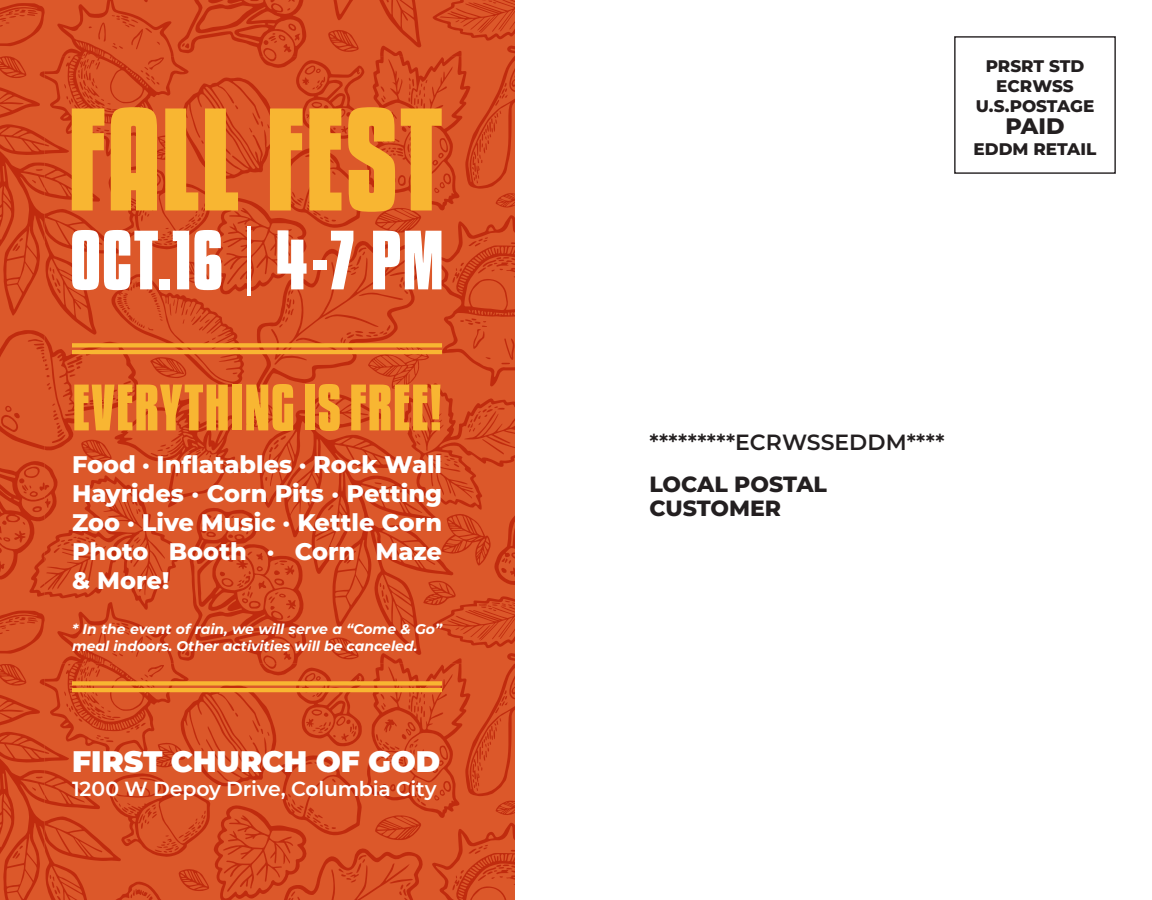
<style>
.page{position:relative;width:1152px;height:900px;background:#fff}
.page>*{position:absolute;margin:0;border:0;box-sizing:border-box;transform-origin:0 0}
.t1{font:700 129.2px "Kenyan Coffee Rg";letter-spacing:.005em;color:#f8b632}
.t2{font:700 74.2px "Kenyan Coffee Rg";color:#fff}
.t3{font:700 58px "Kenyan Coffee Rg";letter-spacing:.005em;color:#f8b632}
.t4{font:900 29.8px "Montserrat";letter-spacing:-.005em;color:#fff}
.t5{font:800 24px/28.8px "Montserrat";color:#fff;text-align:justify}
.t6{font:800 22.4px "Montserrat";color:#231f20}
.t7{font:600 22px "Montserrat";color:#231f20}
.t8{font:800 22px "Montserrat";color:#231f20}
.t9{font:600 20.4px "Montserrat";letter-spacing:-.01em;color:#fff}
.t10{font:800 16.8px "Montserrat";color:#231f20}
.t11{font:italic 700 14px/16.8px "Montserrat";color:#fff}
.s1{font-family:"Montserrat";font-weight:300}
.s2{font-style:inherit}
</style>
<div class="page">
<svg style="left:0;top:0;width:514px;height:900px;background:#d64f24"></svg>
<div style="left:954px;top:36px;width:162px;height:138px;border:1px solid #231f20"></div>
<svg style="left:72px;top:343px;width:370px;height:4px"></svg>
<hr style="left:72px;top:350px;width:370px;height:4px;background:#f8b632">
<div style="left:72px;top:681px;width:370px;height:5px;background:#f8b632"></div>
<hr style="left:72px;top:688px;width:370px;height:4px;background:#f8b632">
<p class="t1" style="left:67px;top:72px;width:378px">FALL FEST</p>
<p class="t2" style="left:70px;top:210px;width:376px">OCT.16 <span class="s1">|</span> 4-7 <span class="s2">PM</span></p>
<p class="t3" style="left:72px;top:368px;width:372px">EVERYTHING IS FREE!</p>
<p class="t5" style="left:72px;top:449px;width:372px">Food · Inflatables · Rock Wall Hayrides · Corn Pits · Petting Zoo · Live Music · Kettle Corn Photo Booth · Corn Maze &amp; More!</p>
<p class="t11" style="left:72px;top:620px;width:372px">* In the event of rain, we will serve a “Come &amp; Go” meal indoors. Other activities will be canceled.</p>
<p class="t4" style="left:72px;top:739px;width:370px">FIRST CHURCH OF GOD</p>
<p class="t9" style="left:72px;top:775px;width:366px">1200 W Depoy Drive, Columbia City</p>
<p class="t10" style="left:986px;top:53px;width:100px">PRSRT STD</p>
<p class="t10" style="left:996px;top:74px;width:79px">ECRWSS</p>
<p class="t10" style="left:976px;top:94px;width:120px">U.S.POSTAGE</p>
<p class="t6" style="left:1005px;top:110px;width:61px">PAID</p>
<p class="t10" style="left:974px;top:136px;width:124px">EDDM RETAIL</p>
<p class="t7" style="left:649px;top:427px;width:297px">*********ECRWSSEDDM****</p>
<p class="t8" style="left:649px;top:468px;width:179px">LOCAL POSTAL</p>
<p class="t8" style="left:649px;top:492px;width:133px">CUSTOMER</p>
</div>
